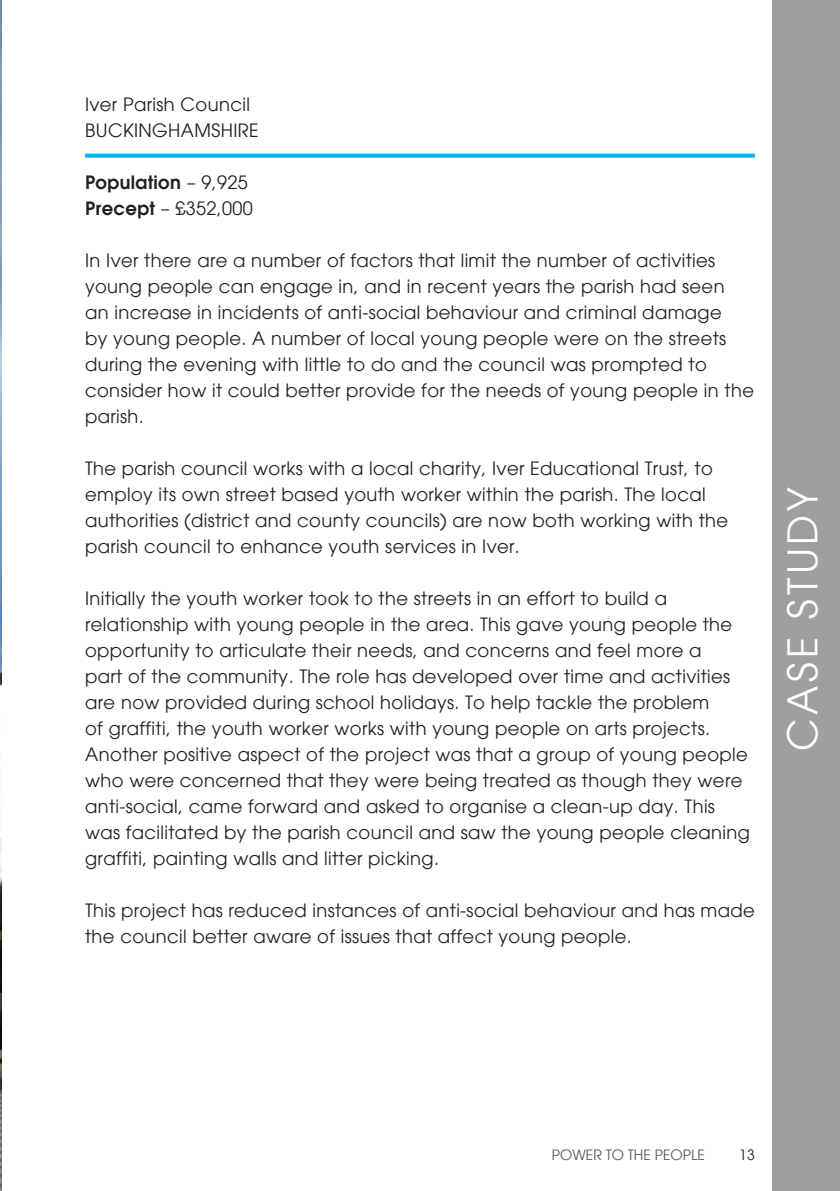
<style>
.page{position:relative;width:840px;height:1191px;background:#fff}
.page>*{position:absolute;margin:0;border:0;box-sizing:border-box;transform-origin:0 0}
.t1{font:40px "Avant Garde";letter-spacing:.09em;color:#fff}
.t2{font:18px/26px "Avant Garde";letter-spacing:.02em;color:#221f1f}
.t3{font:600 18px/26px "Avant Garde";letter-spacing:.02em;color:#221f1f}
.t4{font:14px "Avant Garde";color:#57585a}
.t5{font:14px "Avant Garde";color:#221f1f}
.s1{font-weight:400}
</style>
<div class="page">
<svg style="left:85px;top:154px;width:669px;height:4px;background:#15bdef"></svg>
<div style="left:771px;top:0;width:68px;height:1191px;background:#a09f9f"></div>
<img style="left:0;top:0;width:2px;height:1191px">
<p class="t2" style="left:85px;top:93px;width:175px">Iver Parish Council<br>BUCKINGHAMSHIRE</p>
<p class="t3" style="left:85px;top:171px;width:169px">Population <span class="s1">– 9,925<br></span>Precept <span class="s1">– £352,000</span></p>
<p class="t2" style="left:85px;top:249px;width:670px">In Iver there are a number of factors that limit the number of activities young people can engage in, and in recent years the parish had seen<br>an increase in incidents of anti-social behaviour and criminal damage<br>by young people. A number of local young people were on the streets during the evening with little to do and the council was prompted to consider how it could better provide for the needs of young people in the parish.</p>
<p class="t2" style="left:85px;top:457px;width:644px">The parish council works with a local charity, Iver Educational Trust, to employ its own street based youth worker within the parish. The local authorities (district and county councils) are now both working with the parish council to enhance youth services in Iver.</p>
<p class="t2" style="left:85px;top:587px;width:666px">Initially the youth worker took to the streets in an effort to build a relationship with young people in the area. This gave young people the opportunity to articulate their needs, and concerns and feel more a<br>part of the community. The role has developed over time and activities are now provided during school holidays. To help tackle the problem<br>of graffiti, the youth worker works with young people on arts projects.<br>Another positive aspect of the project was that a group of young people who were concerned that they were being treated as though they were anti-social, came forward and asked to organise a clean-up day. This was facilitated by the parish council and saw the young people cleaning graffiti, painting walls and litter picking.</p>
<p class="t2" style="left:85px;top:899px;width:671px">This project has reduced instances of anti-social behaviour and has made the council better aware of issues that affect young people.</p>
<h1 class="t1" style="left:786px;top:751px;width:265px;rotate:-90deg">CASE STUDY</h1>
<p class="t4" style="left:551px;top:1149px;width:154px">POWER TO THE PEOPLE</p>
<p class="t5" style="left:738px;top:1149px;width:17px">13</p>
</div>
